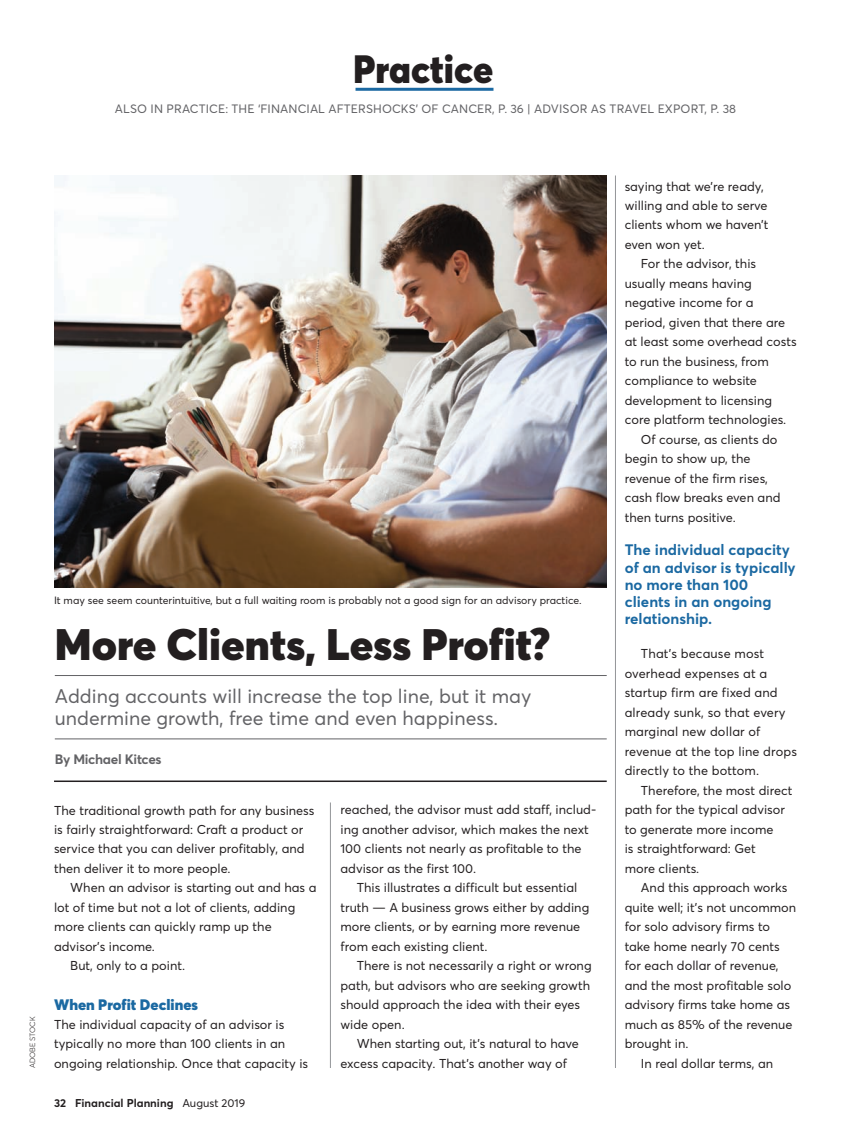
<style>
.page{position:relative;width:851px;height:1134px;background:#fff}
.page>*{position:absolute;margin:0;border:0;box-sizing:border-box;transform-origin:0 0}
.t1{font:900 43.5px "Averta";color:#231f20}
.t2{font:900 39px "Averta";color:#231f20;scale:.95 1}
.t3{font:19.5px/22.5px "Averta";color:#636366}
.t4{font:700 15px/17.2px "Averta";color:#1b69a2}
.t5{font:900 15px "Averta";color:#1b69a2}
.t6{font:700 13.5px "Averta";letter-spacing:-.02em;color:#636366}
.t7{font:12.75px/19.5px "Averta";color:#231f20}
.t8{font:12.75px "Averta";letter-spacing:-.02em;color:#231f20}
.t9{font:12px "Averta";letter-spacing:.01em;color:#636366}
.t10{font:700 11.25px "Averta";color:#231f20}
.t11{font:10.5px "Averta";color:#231f20}
.t12{font:300 7.5px "Averta";letter-spacing:-.01em;color:#231f20}
.s1{font-weight:400}
</style>
<div class="page">
<hr style="left:355px;top:88px;width:138px;height:3px;background:#1b69a2">
<hr style="left:330px;top:802px;width:1px;height:266px;background:#939598">
<hr style="left:615px;top:176px;width:1px;height:892px;background:#939598">
<hr style="left:55px;top:675px;width:551px;height:1px;background:#636366">
<hr style="left:55px;top:739px;width:551px;height:1px;background:#636366">
<hr style="left:54px;top:781px;width:552px;height:1px;background:#231f20">
<img style="left:54px;top:176px;width:552px;height:412px">
<p class="t2" style="left:353px;top:44px;width:149px">Practice</p>
<p class="t9" style="left:115px;top:101px;width:622px">ALSO IN PRACTICE: THE ‘FINANCIAL AFTERSHOCKS’ OF CANCER, P. 36 | ADVISOR AS TRAVEL EXPORT, P. 38</p>
<p class="t12" style="left:28px;top:1068px;width:53px;rotate:-90deg">ADOBE STOCK</p>
<p class="t11" style="left:54px;top:594px;width:529px">It may see seem counterintuitive, but a full waiting room is probably not a good sign for an advisory practice.</p>
<p class="t1" style="left:55px;top:617px;width:497px">More Clients, Less Profit?</p>
<p class="t3" style="left:55px;top:684px;width:478px">Adding accounts will increase the top line, but it may undermine growth, free time and even happiness.</p>
<p class="t6" style="left:55px;top:751px;width:108px">By Michael Kitces</p>
<p class="t7" style="left:54px;top:800px;width:262px">The traditional growth path for any business</p>
<p class="t7" style="left:54px;top:820px;width:251px">is fairly straightforward: Craft a product or</p>
<p class="t7" style="left:54px;top:839px;width:252px">service that you can deliver profitably, and</p>
<p class="t7" style="left:54px;top:859px;width:178px">then deliver it to more people.</p>
<p class="t7" style="left:70px;top:878px;width:248px">When an advisor is starting out and has a</p>
<p class="t7" style="left:54px;top:898px;width:243px">lot of time but not a lot of clients, adding</p>
<p class="t7" style="left:54px;top:917px;width:219px">more clients can quickly ramp up the</p>
<p class="t7" style="left:54px;top:937px;width:102px">advisor’s income.</p>
<p class="t7" style="left:70px;top:956px;width:116px">But, only to a point.</p>
<p class="t5" style="left:54px;top:994px;width:145px">When Profit Declines</p>
<p class="t7" style="left:54px;top:1015px;width:256px">The individual capacity of an advisor is typically no more than 100 clients in an ongoing relationship. Once that capacity is</p>
<p class="t10" style="left:54px;top:1096px;width:193px">32 Financial Planning <span class="s1">August 2019</span></p>
<p class="t7" style="left:340px;top:800px;width:257px">reached, the advisor must add staff, includ-</p>
<p class="t7" style="left:340px;top:820px;width:250px">ing another advisor, which makes the next</p>
<p class="t7" style="left:340px;top:839px;width:242px">100 clients not nearly as profitable to the</p>
<p class="t7" style="left:340px;top:859px;width:137px">advisor as the first 100.</p>
<p class="t7" style="left:357px;top:878px;width:222px">This illustrates a difficult but essential</p>
<p class="t7" style="left:340px;top:898px;width:250px">truth — A business grows either by adding</p>
<p class="t7" style="left:340px;top:917px;width:241px">more clients, or by earning more revenue</p>
<p class="t7" style="left:340px;top:937px;width:148px">from each existing client.</p>
<p class="t7" style="left:357px;top:956px;width:236px">There is not necessarily a right or wrong</p>
<p class="t7" style="left:340px;top:976px;width:251px">path, but advisors who are seeking growth</p>
<p class="t7" style="left:340px;top:995px;width:241px">should approach the idea with their eyes</p>
<p class="t7" style="left:340px;top:1015px;width:66px">wide open.</p>
<p class="t7" style="left:357px;top:1034px;width:224px">When starting out, it’s natural to have</p>
<p class="t7" style="left:340px;top:1054px;width:228px">excess capacity. That’s another way of</p>
<p class="t7" style="left:624px;top:176px;width:141px">saying that we’re ready,</p>
<p class="t7" style="left:624px;top:196px;width:144px">willing and able to serve</p>
<p class="t7" style="left:624px;top:215px;width:145px">clients whom we haven’t</p>
<p class="t8" style="left:624px;top:237px;width:82px">even won yet.</p>
<p class="t7" style="left:641px;top:254px;width:117px">For the advisor, this</p>
<p class="t7" style="left:624px;top:274px;width:129px">usually means having</p>
<p class="t7" style="left:624px;top:293px;width:130px">negative income for a</p>
<p class="t7" style="left:624px;top:313px;width:162px">period, given that there are</p>
<p class="t7" style="left:624px;top:332px;width:173px">at least some overhead costs</p>
<p class="t7" style="left:624px;top:352px;width:146px">to run the business, from</p>
<p class="t7" style="left:624px;top:371px;width:134px">compliance to website</p>
<p class="t7" style="left:624px;top:391px;width:149px">development to licensing</p>
<p class="t7" style="left:624px;top:410px;width:163px">core platform technologies.</p>
<p class="t7" style="left:641px;top:430px;width:138px">Of course, as clients do</p>
<p class="t7" style="left:624px;top:449px;width:127px">begin to show up, the</p>
<p class="t7" style="left:624px;top:469px;width:145px">revenue of the firm rises,</p>
<p class="t7" style="left:624px;top:488px;width:157px">cash flow breaks even and</p>
<p class="t7" style="left:624px;top:508px;width:113px">then turns positive.</p>
<p class="t4" style="left:624px;top:541px;width:172px">The individual capacity of an advisor is typically no more than 100 clients in an ongoing relationship.</p>
<p class="t7" style="left:641px;top:644px;width:125px">That’s because most</p>
<p class="t7" style="left:624px;top:664px;width:144px">overhead expenses at a</p>
<p class="t7" style="left:624px;top:683px;width:154px">startup firm are fixed and</p>
<p class="t7" style="left:624px;top:703px;width:162px">already sunk, so that every</p>
<p class="t7" style="left:624px;top:722px;width:137px">marginal new dollar of</p>
<p class="t7" style="left:624px;top:742px;width:174px">revenue at the top line drops</p>
<p class="t7" style="left:624px;top:761px;width:136px">directly to the bottom.</p>
<p class="t7" style="left:641px;top:781px;width:153px">Therefore, the most direct</p>
<p class="t7" style="left:624px;top:800px;width:162px">path for the typical advisor</p>
<p class="t7" style="left:624px;top:820px;width:150px">to generate more income</p>
<p class="t7" style="left:624px;top:839px;width:133px">is straightforward: Get</p>
<p class="t7" style="left:624px;top:859px;width:76px">more clients.</p>
<p class="t7" style="left:641px;top:878px;width:148px">And this approach works</p>
<p class="t7" style="left:624px;top:898px;width:173px">quite well; it’s not uncommon</p>
<p class="t7" style="left:624px;top:917px;width:147px">for solo advisory firms to</p>
<p class="t7" style="left:624px;top:936px;width:157px">take home nearly 70 cents</p>
<p class="t7" style="left:624px;top:956px;width:155px">for each dollar of revenue,</p>
<p class="t7" style="left:624px;top:975px;width:168px">and the most profitable solo</p>
<p class="t7" style="left:624px;top:995px;width:167px">advisory firms take home as</p>
<p class="t7" style="left:624px;top:1014px;width:169px">much as 85% of the revenue</p>
<p class="t7" style="left:624px;top:1034px;width:65px">brought in.</p>
<p class="t7" style="left:641px;top:1053px;width:134px">In real dollar terms, an</p>
</div>
